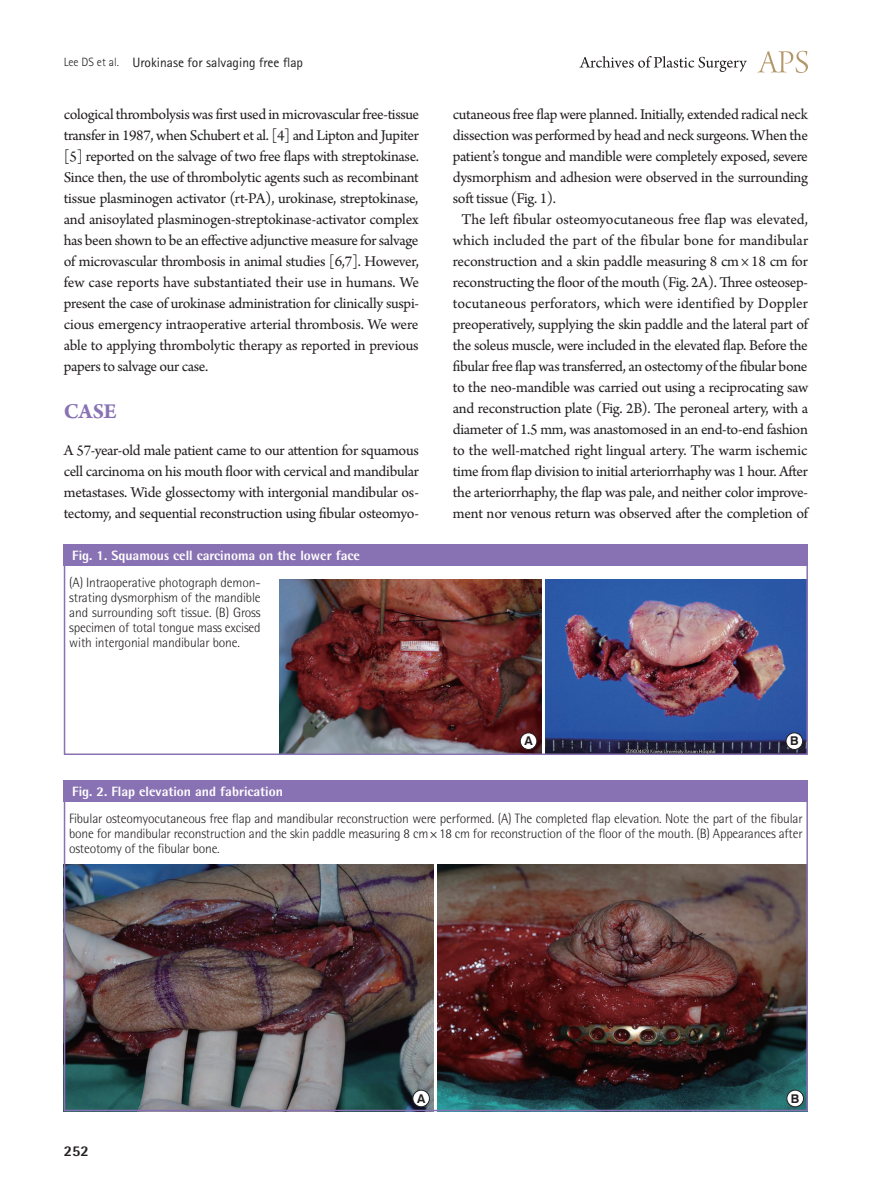
<style>
.page{position:relative;width:893px;height:1191px;background:#fff}
.page>*{position:absolute;margin:0;border:0;box-sizing:border-box;transform-origin:0 0}
.대제목{font:700 22.5px "Arno Pro";color:#8972b3}
.본문_성형{font:15.75px/21px "Arno Pro";letter-spacing:-.02em;color:#231f20;text-align:justify}
.t1{font:800 15px "Rotis Semi Sans Std";color:#231f20}
.그림__표-설명{font:300 13.5px/15px "Rotis Semi Sans Std";letter-spacing:-.015em;color:#231f20;text-align:justify}
.표_그림_제목_볼드{font:800 13.5px "Rotis Semi Sans Std";color:#fff}
.하시라_제목{font:13.5px "Rotis Sans Serif Std";color:#231f20}
.t2{font:700 12.15px "Swiss 721 BT";color:#231f20}
.s1{font-weight:300;font-size:12px}
</style>
<div class="page">
<svg style="left:757px;top:51px;width:51px;height:22px"></svg>
<svg style="left:579px;top:56px;width:168px;height:16px"></svg>
<img style="left:280px;top:579px;width:261px;height:173px">
<img style="left:546px;top:579px;width:259px;height:173px">
<div style="left:520px;top:733px;width:17px;height:16px;background:#fff;border-radius:50%"></div>
<div style="left:520px;top:732px;width:17px;height:17px;border:1px solid #231f20;border-radius:50%"></div>
<div style="left:786px;top:733px;width:17px;height:16px;background:#fff;border-radius:50%"></div>
<div style="left:786px;top:732px;width:17px;height:17px;border:1px solid #231f20;border-radius:50%"></div>
<div style="left:64px;top:544px;width:744px;height:22px;background:#8972b3"></div>
<div style="left:64px;top:544px;width:744px;height:211px;border:2px solid #8972b3"></div>
<img style="left:67px;top:864px;width:367px;height:244px">
<img style="left:438px;top:864px;width:367px;height:244px">
<div style="left:413px;top:1090px;width:16px;height:16px;background:#fff;border-radius:50%"></div>
<div style="left:413px;top:1090px;width:17px;height:17px;border:1px solid #231f20;border-radius:50%"></div>
<div style="left:787px;top:1090px;width:16px;height:16px;background:#fff;border-radius:50%"></div>
<div style="left:787px;top:1090px;width:17px;height:17px;border:1px solid #231f20;border-radius:50%"></div>
<div style="left:64px;top:780px;width:744px;height:21px;background:#8972b3"></div>
<div style="left:64px;top:780px;width:744px;height:331px;border:2px solid #8972b3"></div>
<p class="하시라_제목" style="left:64px;top:54px;width:241px"><span class="s1">Lee DS et al.</span> Urokinase for salvaging free flap</p>
<p class="본문_성형" style="left:64px;top:105px;width:357px">cological thrombolysis was first used in microvascular free-tissue transfer in 1987, when Schubert et al. [4] and Lipton and Jupiter [5] reported on the salvage of two free flaps with streptokinase.<br>Since then, the use of thrombolytic agents such as recombinant tissue plasminogen activator (rt-PA), urokinase, streptokinase, and anisoylated plasminogen-streptokinase-activator complex has been shown to be an effective adjunctive measure for salvage of microvascular thrombosis in animal studies [6,7]. However, few case reports have substantiated their use in humans. We present the case of urokinase administration for clinically suspi&shy;cious emergency intraoperative arterial thrombosis. We were able to applying thrombolytic therapy as reported in previous papers to salvage our case.</p>
<p class="대제목" style="left:64px;top:399px;width:54px">CASE</p>
<p class="본문_성형" style="left:64px;top:441px;width:357px">A 57-year-old male patient came to our attention for squamous cell carcinoma on his mouth floor with cervical and mandibular metastases. Wide glossectomy with intergonial mandibular os&shy;tectomy, and sequential reconstruction using fibular osteomyo-</p>
<p class="표_그림_제목_볼드" style="left:72px;top:546px;width:289px">Fig. 1. Squamous cell carcinoma on the lower face</p>
<p class="그림__표-설명" style="left:69px;top:575px;width:193px">(A) Intraoperative photograph demon&shy;strating dysmorphism of the mandible and surrounding soft tissue. (B) Gross specimen of total tongue mass excised with intergonial mandibular bone.</p>
<p class="본문_성형" style="left:453px;top:105px;width:357px">cutaneous free flap were planned. Initially, extended radical neck dissection was performed by head and neck surgeons. When the patient’s tongue and mandible were completely exposed, severe dysmorphism and adhesion were observed in the surrounding soft tissue (Fig. 1).</p>
<p class="본문_성형" style="left:453px;top:210px;width:357px;text-align:center">The left fibular osteomyocutaneous free flap was elevated, which included the part of the fibular bone for mandibular reconstruction and a skin paddle measuring 8 cm × 18 cm for reconstructing the floor of the mouth (Fig. 2A). Three osteosep&shy;tocutaneous perforators, which were identified by Doppler preoperatively, supplying the skin paddle and the lateral part of the soleus muscle, were included in the elevated flap. Before the fibular free flap was transferred, an ostectomy of the fibular bone to the neo-mandible was carried out using a reciprocating saw and reconstruction plate (Fig. 2B). The peroneal artery, with a diameter of 1.5 mm, was anastomosed in an end-to-end fashion to the well-matched right lingual artery. The warm ischemic time from flap division to initial arteriorrhaphy was 1 hour. After the arteriorrhaphy, the flap was pale, and neither color improve&shy;ment nor venous return was observed after the completion of</p>
<p class="t2" style="left:524px;top:733px;width:10px">A</p>
<p class="t2" style="left:790px;top:733px;width:10px">B</p>
<p class="표_그림_제목_볼드" style="left:72px;top:782px;width:212px">Fig. 2. Flap elevation and fabrication</p>
<p class="그림__표-설명" style="left:69px;top:811px;width:735px">Fibular osteomyocutaneous free flap and mandibular reconstruction were performed. (A) The completed flap elevation. Note the part of the fibular bone for mandibular reconstruction and the skin paddle measuring 8 cm×18 cm for reconstruction of the floor of the mouth. (B) Appearances after osteotomy of the fibular bone.</p>
<p class="t1" style="left:64px;top:1141px;width:27px">252</p>
<p class="t2" style="left:417px;top:1091px;width:10px">A</p>
<p class="t2" style="left:791px;top:1091px;width:10px">B</p>
</div>
